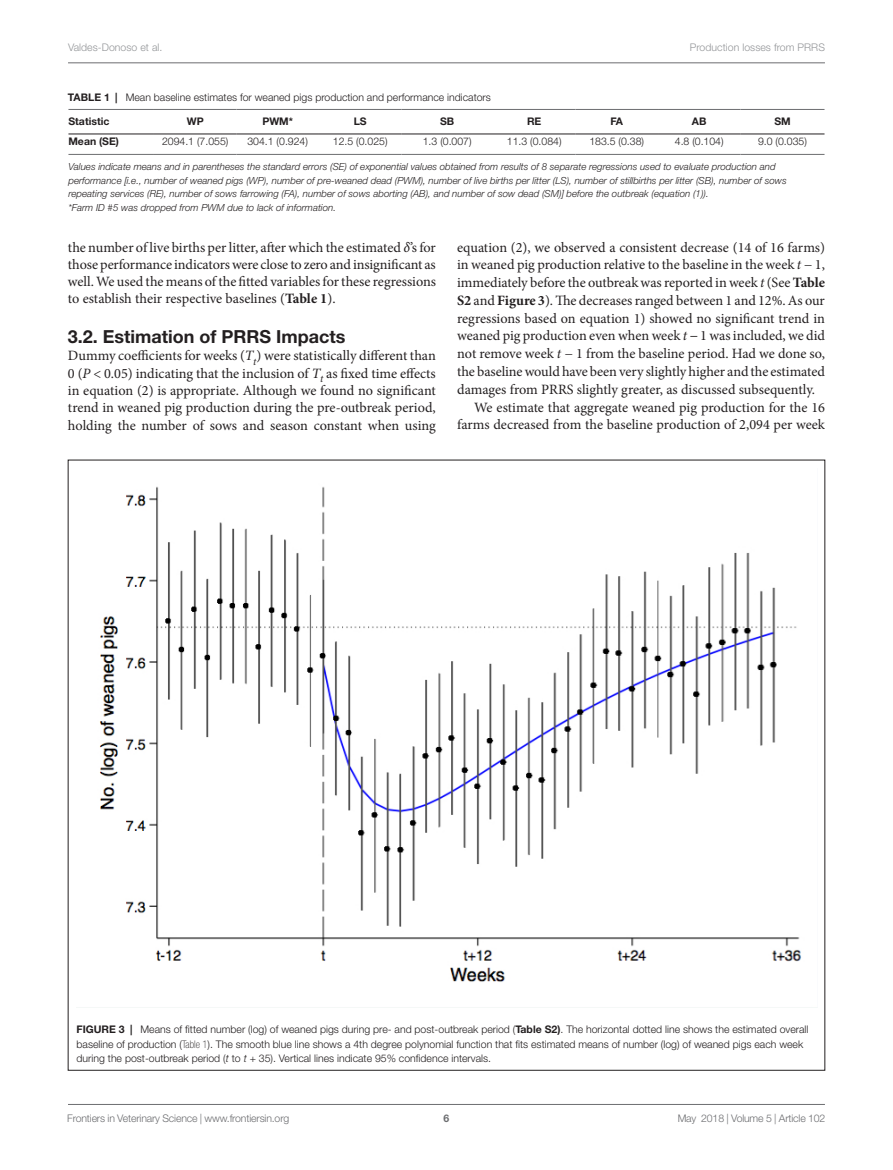
<style>
.page{position:relative;width:893px;height:1170px;background:#fff}
.page>*{position:absolute;margin:0;border:0;box-sizing:border-box;transform-origin:0 0}
.t1{font:700 18px "Helvetica Neue LT Std";color:#231f20}
.t2{font:14.25px/17.2px "Minion Pro";letter-spacing:-.005em;color:#231f20;text-align:justify}
.t3{font:300 10.5px/14.2px "Helvetica Neue LT Std";color:#231f20}
.t4{font:300 10.5px "Helvetica Neue LT Std";letter-spacing:-.015em;color:#6c6d70}
.t5{font:300 10.5px "Helvetica Neue LT Std";letter-spacing:.005em;color:#939598}
.t6{font:700 10.5px "Helvetica Neue LT Std";color:#231f20}
.t7{font:700 10.5px "Helvetica Neue LT Std";color:#6c6d70}
.t8{font:italic 300 9.75px/13.5px "Helvetica Neue LT Std";color:#231f20}
.s1{font-weight:700}
.s2{font-style:italic}
.s3{font-weight:600;font-style:italic}
.s4{font-weight:100;font-stretch:condensed}
</style>
<div class="page">
<hr style="left:68px;top:63px;width:757px;height:1px;background:#6c6d70">
<hr style="left:68px;top:1104px;width:757px;height:1px;background:#6c6d70">
<svg style="left:68px;top:133px;width:756px;height:1px"></svg>
<hr style="left:68px;top:109px;width:86px;height:1px;background:#6c6d70">
<hr style="left:68px;top:134px;width:86px;height:1px;background:#231f20">
<hr style="left:154px;top:109px;width:82px;height:1px;background:#6c6d70">
<hr style="left:154px;top:134px;width:82px;height:1px;background:#231f20">
<hr style="left:236px;top:109px;width:83px;height:1px;background:#6c6d70">
<hr style="left:236px;top:134px;width:83px;height:1px;background:#231f20">
<hr style="left:319px;top:109px;width:82px;height:1px;background:#6c6d70">
<hr style="left:319px;top:134px;width:82px;height:1px;background:#231f20">
<hr style="left:401px;top:109px;width:92px;height:1px;background:#6c6d70">
<hr style="left:401px;top:134px;width:92px;height:1px;background:#231f20">
<hr style="left:493px;top:109px;width:82px;height:1px;background:#6c6d70">
<hr style="left:493px;top:134px;width:82px;height:1px;background:#231f20">
<hr style="left:575px;top:109px;width:83px;height:1px;background:#6c6d70">
<hr style="left:575px;top:134px;width:83px;height:1px;background:#231f20">
<hr style="left:658px;top:109px;width:82px;height:1px;background:#6c6d70">
<hr style="left:658px;top:134px;width:82px;height:1px;background:#231f20">
<hr style="left:740px;top:109px;width:84px;height:1px;background:#6c6d70">
<hr style="left:740px;top:134px;width:84px;height:1px;background:#231f20">
<hr style="left:154px;top:154px;width:82px;height:1px;background:#6c6d70">
<hr style="left:236px;top:154px;width:83px;height:1px;background:#6c6d70">
<hr style="left:319px;top:154px;width:82px;height:1px;background:#6c6d70">
<hr style="left:401px;top:154px;width:92px;height:1px;background:#6c6d70">
<hr style="left:493px;top:154px;width:82px;height:1px;background:#6c6d70">
<hr style="left:575px;top:154px;width:83px;height:1px;background:#6c6d70">
<hr style="left:658px;top:154px;width:82px;height:1px;background:#6c6d70">
<hr style="left:740px;top:154px;width:84px;height:1px;background:#6c6d70">
<hr style="left:68px;top:154px;width:86px;height:1px;background:#6c6d70">
<img style="left:99px;top:486px;width:703px;height:496px">
<p class="t5" style="left:68px;top:40px;width:96px">Valdes-Donoso et al.</p>
<p class="t5" style="left:690px;top:40px;width:137px">Production losses from PRRS</p>
<p class="t3" style="left:68px;top:90px;width:425px"><span class="s1">TABLE 1 |</span> Mean baseline estimates for weaned pigs production and performance indicators</p>
<p class="t6" style="left:68px;top:115px;width:43px">Statistic</p>
<p class="t6" style="left:187px;top:115px;width:18px">WP</p>
<p class="t6" style="left:262px;top:115px;width:32px">PWM*</p>
<p class="t6" style="left:354px;top:115px;width:8px">LS</p>
<p class="t6" style="left:440px;top:115px;width:16px">SB</p>
<p class="t6" style="left:527px;top:115px;width:8px">RE</p>
<p class="t6" style="left:610px;top:115px;width:14px">FA</p>
<p class="t6" style="left:692px;top:115px;width:16px">AB</p>
<p class="t6" style="left:774px;top:115px;width:18px">SM</p>
<p class="t6" style="left:68px;top:135px;width:52px">Mean (SE)</p>
<p class="t3" style="left:162px;top:134px;width:68px">2094.1 (7.055)</p>
<p class="t3" style="left:247px;top:134px;width:62px">304.1 (0.924)</p>
<p class="t3" style="left:333px;top:134px;width:56px">12.5 (0.025)</p>
<p class="t3" style="left:423px;top:134px;width:50px">1.3 (0.007)</p>
<p class="t3" style="left:507px;top:134px;width:56px">11.3 (0.084)</p>
<p class="t3" style="left:589px;top:134px;width:56px">183.5 (0.38)</p>
<p class="t3" style="left:675px;top:134px;width:50px">4.8 (0.104)</p>
<p class="t3" style="left:758px;top:134px;width:50px">9.0 (0.035)</p>
<p class="t8" style="left:68px;top:160px;width:720px">Values indicate means and in parentheses the standard errors (SE) of exponential values obtained from results of 8 separate regressions used to evaluate production and performance [i.e., number of weaned pigs (WP), number of pre-weaned dead (PWM), number of live births per litter (LS), number of stillbirths per litter (SB), number of sows repeating services (RE), number of sows farrowing (FA), number of sows aborting (AB), and number of sow dead (SM)] before the outbreak (equation (1)).<br>*Farm ID #5 was dropped from PWM due to lack of information.</p>
<p class="t2" style="left:68px;top:238px;width:370px">the number of live births per litter, after which the estimated <span class="s2">δ</span>’s for those performance indicators were close to zero and insignificant as well. We used the means of the fitted variables for these regressions to establish their respective baselines (<span class="s1">Table 1</span>).</p>
<p class="t1" style="left:68px;top:325px;width:179px">3.2. Estimation of PRRS</p>
<p class="t1" style="left:276px;top:325px;width:71px">Impacts</p>
<p class="t2" style="left:68px;top:347px;width:369px">Dummy coefficients for weeks (<span class="s2">T</span><sub>t</sub>) were statistically different than 0 (<span class="s2">P</span> &lt; 0.05) indicating that the inclusion of <span class="s2">T</span><sub>t</sub> as fixed time effects in equation (2) is appropriate. Although we found no significant trend in weaned pig production during the pre-outbreak period, holding the number of sows and season constant when using</p>
<p class="t2" style="left:457px;top:238px;width:369px">equation (2), we observed a consistent decrease (14 of 16 farms)</p>
<p class="t2" style="left:457px;top:256px;width:369px">in weaned pig production relative to the baseline in the week <span class="s2">t −</span> 1,</p>
<p class="t2" style="left:457px;top:274px;width:369px">immediately before the outbreak was reported in week <span class="s2">t</span> (See <span class="s1">Table</span></p>
<p class="t2" style="left:457px;top:292px;width:369px"><span class="s1">S2</span> and <span class="s1">Figure 3</span>). The decreases ranged between 1 and 12%. As our</p>
<p class="t2" style="left:457px;top:309px;width:369px">regressions based on equation 1) showed no significant trend in</p>
<p class="t2" style="left:457px;top:327px;width:369px">weaned pig production even when week <span class="s2">t</span> <span class="s3">−</span> 1 was included, we did</p>
<p class="t2" style="left:457px;top:345px;width:369px">not remove week <span class="s2">t −</span> 1 from the baseline period. Had we done so,</p>
<p class="t2" style="left:457px;top:363px;width:369px">the baseline would have been very slightly higher and the estimated</p>
<p class="t2" style="left:457px;top:380px;width:359px">damages from PRRS slightly greater, as discussed subsequently.</p>
<p class="t2" style="left:474px;top:398px;width:352px">We estimate that aggregate weaned pig production for the 16</p>
<p class="t2" style="left:457px;top:416px;width:369px">farms decreased from the baseline production of 2,094 per week</p>
<p class="t3" style="left:77px;top:1022px;width:733px"><span class="s1">FIG URE 3 |</span> Means of fitted number (log) of weaned pigs during pre- and post-outbreak period (<span class="s1">Table S2)</span>. The horizontal dotted line shows the estimated overall baseline of production (<span class="s4">Table 1</span>). The smooth blue line shows a 4th degree polynomial function that fits estimated means of number (log) of weaned pigs each week during the post-outbreak period (<span class="s2">t</span> to <span class="s2">t</span> + 35). Vertical lines indicate 95% confidence intervals.</p>
<p class="t4" style="left:67px;top:1111px;width:224px">Frontiers in Veterinary Science | www.frontiersin.org</p>
<p class="t7" style="left:444px;top:1111px;width:7px">6</p>
<p class="t4" style="left:678px;top:1111px;width:149px">May 2018 | Volume 5 | Article 102</p>
</div>
